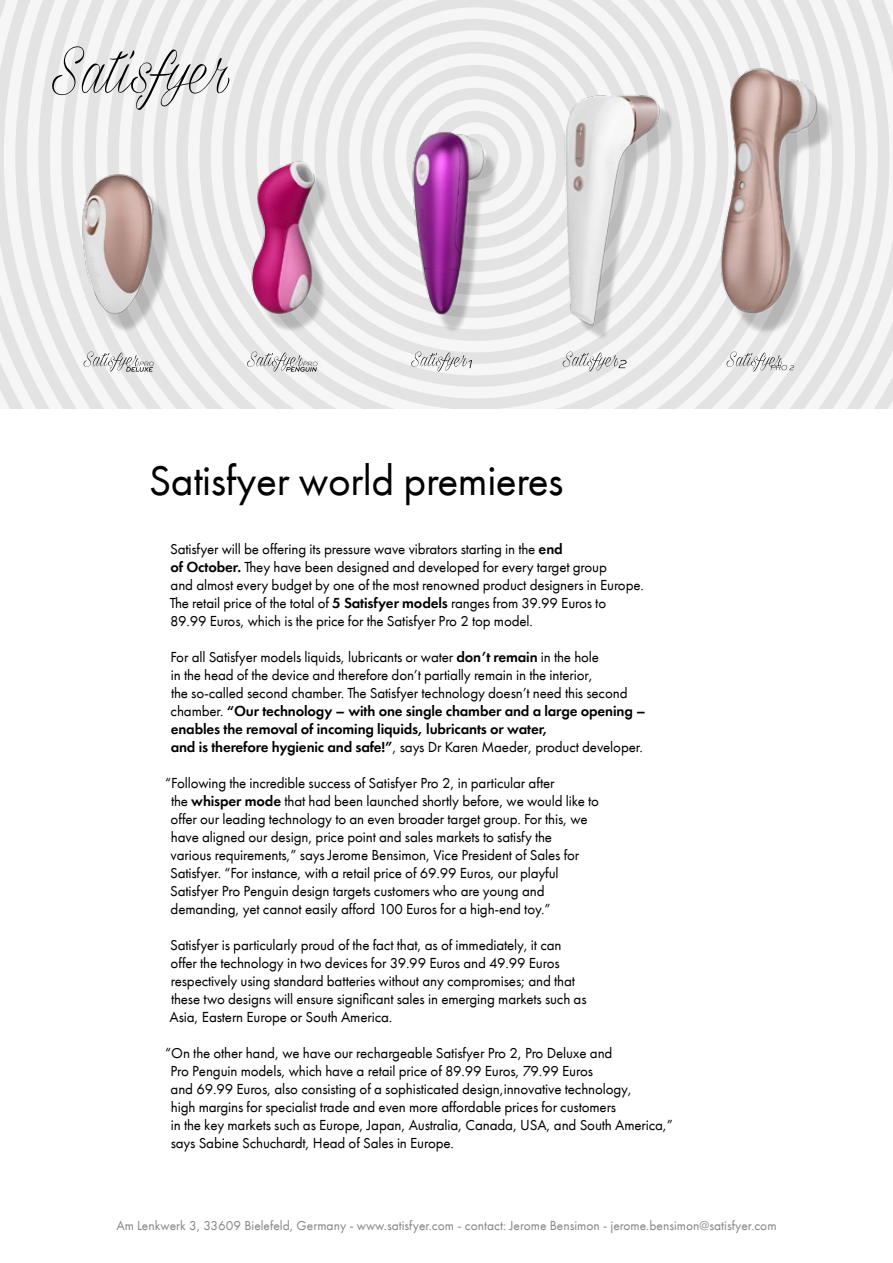
<style>
.page{position:relative;width:893px;height:1263px;background:#fff}
.page>*{position:absolute;margin:0;border:0;box-sizing:border-box;transform-origin:0 0}
.t1{font:43.5px "Futura PT";letter-spacing:-.01em;color:#000}
.t2{font:15px/18px "Futura PT";letter-spacing:-.01em;color:#000}
.t3{font:13.5px "Futura PT";color:#878787}
.s1{font-weight:600}
</style>
<div class="page">
<svg style="left:222px;top:0;width:506px;height:408px;fill:#e4e4e4"></svg>
<svg style="left:234px;top:0;width:483px;height:398px;fill:#f3f3f3"></svg>
<svg style="left:245px;top:0;width:460px;height:387px;fill:#e4e4e4"></svg>
<svg style="left:257px;top:0;width:437px;height:375px"></svg>
<svg style="left:314px;top:0;width:322px;height:36px;fill:#e3e3e3"></svg>
<svg style="left:326px;top:7px;width:299px;height:299px;fill:#f6f6f6"></svg>
<img style="left:0;top:36px;width:876px;height:320px">
<svg style="left:727px;top:352px;width:67px;height:19px"></svg>
<svg style="left:84px;top:352px;width:70px;height:20px"></svg>
<svg style="left:247px;top:352px;width:70px;height:20px"></svg>
<svg style="left:411px;top:352px;width:61px;height:19px"></svg>
<svg style="left:563px;top:352px;width:64px;height:19px"></svg>
<h1 class="t1" style="left:149px;top:454px;width:416px">Satisfyer world premieres</h1>
<p class="t2" style="left:170px;top:540px;width:475px">Satisfyer will be offering its pressure wave vibrators starting in the <span class="s1">end<br>of October.</span> They have been designed and developed for every target group<br>and almost every budget by one of the most renowned product designers in Europe.<br>The retail price of the total of <span class="s1">5 Satisfyer models</span> ranges from 39.99 Euros to 89.99 Euros, which is the price for the Satisfyer Pro 2 top model.</p>
<p class="t2" style="left:171px;top:648px;width:477px">For all Satisfyer models liquids, lubricants or water <span class="s1">don’t remain</span> in the hole<br>in the head of the device and therefore don’t partially remain in the interior,<br>the so-called second chamber. The Satisfyer technology doesn’t need this second chamber. <span class="s1">“Our technology – with one single chamber and a large opening – enables the removal of incoming liquids, lubricants or water,<br>and is therefore hygienic and safe!”</span>, says Dr Karen Maeder, product developer.</p>
<p class="t2" style="left:170px;top:774px;width:430px;text-indent:-5px">“Following the incredible success of Satisfyer Pro 2, in particular after<br>the <span class="s1">whisper mode</span> that had been launched shortly before, we would like to offer our leading technology to an even broader target group. For this, we have aligned our design, price point and sales markets to satisfy the<br>various requirements,” says Jerome Bensimon, Vice President of Sales for Satisfyer. “For instance, with a retail price of 69.99 Euros, our playful Satisfyer Pro Penguin design targets customers who are young and demanding, yet cannot easily afford 100 Euros for a high-end toy.”</p>
<p class="t2" style="left:170px;top:936px;width:419px">Satisfyer is particularly proud of the fact that, as of immediately, it can offer the technology in two devices for 39.99 Euros and 49.99 Euros respectively using standard batteries without any compromises; and that these two designs will ensure significant sales in emerging markets such as Asia, Eastern Europe or South America.</p>
<p class="t2" style="left:171px;top:1044px;width:504px;text-indent:-5px">“On the other hand, we have our rechargeable Satisfyer Pro 2, Pro Deluxe and<br>Pro Penguin models, which have a retail price of 89.99 Euros, 79.99 Euros<br>and 69.99 Euros, also consisting of a sophisticated design,innovative technology,<br>high margins for specialist trade and even more affordable prices for customers<br>in the key markets such as Europe, Japan, Australia, Canada, USA, and South America,” says Sabine Schuchardt, Head of Sales in Europe.</p>
<p class="t3" style="left:116px;top:1218px;width:662px">Am Lenkwerk 3, 33609 Bielefeld, Germany - www.satisfyer.com - contact: Jerome Bensimon - jerome.bensimon@satisfyer.com</p>
</div>
